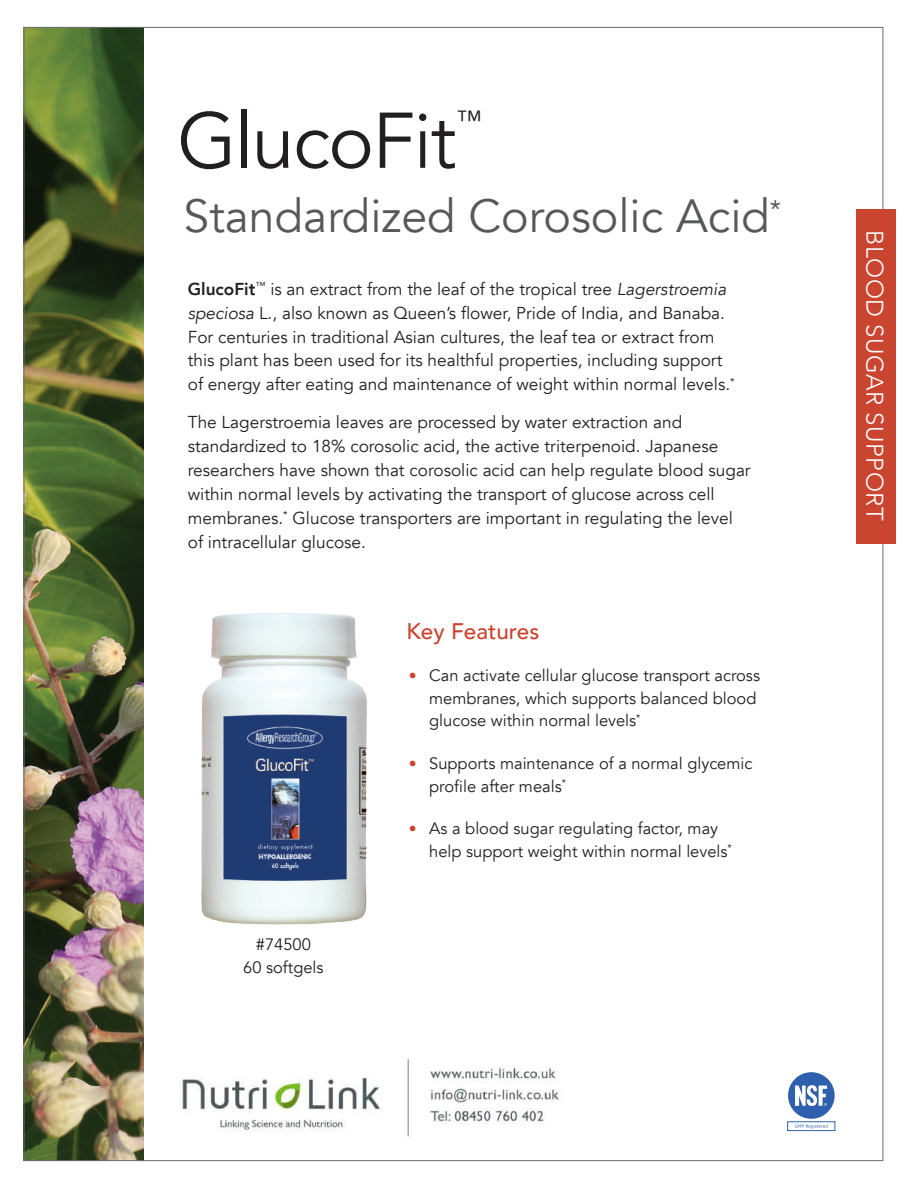
<style>
.page{position:relative;width:918px;height:1188px;background:#fff}
.page>*{position:absolute;margin:0;border:0;box-sizing:border-box;transform-origin:0 0}
.t1{font:78px "Avenir";letter-spacing:-.02em;color:#231f20}
.t2{font:46.5px "Avenir";color:#57585a}
.t3{font:26.25px "Avenir";color:#231f20}
.t4{font:300 24px "Avenir";letter-spacing:.02em;color:#fff}
.t5{font:500 22.5px "Avenir";color:#ca452f}
.t6{font:17.25px/24px "Avenir";color:#231f20}
.t7{font:16.5px/22.5px "Avenir";color:#231f20}
.s1{font-weight:800}
.s2{font-style:italic}
.s3{font-size:15.75px;color:#ca452f}
</style>
<div class="page">
<img style="left:201px;top:613px;width:166px;height:312px">
<div style="left:788px;top:1072px;width:47px;height:47px;background:#2f60ad;border-radius:50%"></div>
<div style="left:787px;top:1121px;width:48px;height:10px;border:1px solid #3061ad"></div>
<svg style="left:795px;top:1085px;width:32px;height:21px"></svg>
<svg style="left:795px;top:1124px;width:33px;height:5px"></svg>
<img style="left:26px;top:29px;width:118px;height:1130px">
<div style="left:856px;top:209px;width:40px;height:335px;background:#ca452f"></div>
<img style="left:180px;top:1059px;width:381px;height:78px">
<h1 class="t1" style="left:177px;top:94px;width:280px">GlucoFit</h1>
<h3 class="t3" style="left:456px;top:104px;width:27px">™</h3>
<h2 class="t2" style="left:184px;top:188px;width:599px">Standardized Corosolic Acid<sup>*</sup></h2>
<p class="t6" style="left:188px;top:277px;width:548px"><span class="s1">GlucoFit</span><sup>™</sup> is an extract from the leaf of the tropical tree <span class="s2">Lagerstroemia speciosa</span> L., also known as Queen’s flower, Pride of India, and Banaba.<br>For centuries in traditional Asian cultures, the leaf tea or extract from this plant has been used for its healthful properties, including support of energy after eating and maintenance of weight within normal levels.<sup>*</sup></p>
<p class="t6" style="left:188px;top:410px;width:564px">The Lagerstroemia leaves are processed by water extraction and standardized to 18% corosolic acid, the active triterpenoid. Japanese researchers have shown that corosolic acid can help regulate blood sugar within normal levels by activating the transport of glucose across cell membranes.<sup>*</sup> Glucose transporters are important in regulating the level of intracellular glucose.</p>
<h3 class="t5" style="left:406px;top:611px;width:134px">Key Features</h3>
<p class="t7" style="left:243px;top:934px;width:82px;text-align:center">#74500<br>60 softgels</p>
<p class="t7" style="left:429px;top:665px;width:332px;text-indent:-20px"><span class="s3">•</span> Can activate cellular glucose transport across membranes, which supports balanced blood glucose within normal levels<sup>*</sup></p>
<p class="t7" style="left:429px;top:753px;width:325px;text-indent:-20px"><span class="s3">•</span> Supports maintenance of a normal glycemic profile after meals<sup>*</sup></p>
<p class="t7" style="left:429px;top:818px;width:304px;text-indent:-20px"><span class="s3">•</span> As a blood sugar regulating factor, may help support weight within normal levels<sup>*</sup></p>
<h3 class="t4" style="left:889px;top:230px;width:292px;rotate:90deg">BLOOD SUGAR SUPPORT</h3>
</div>
